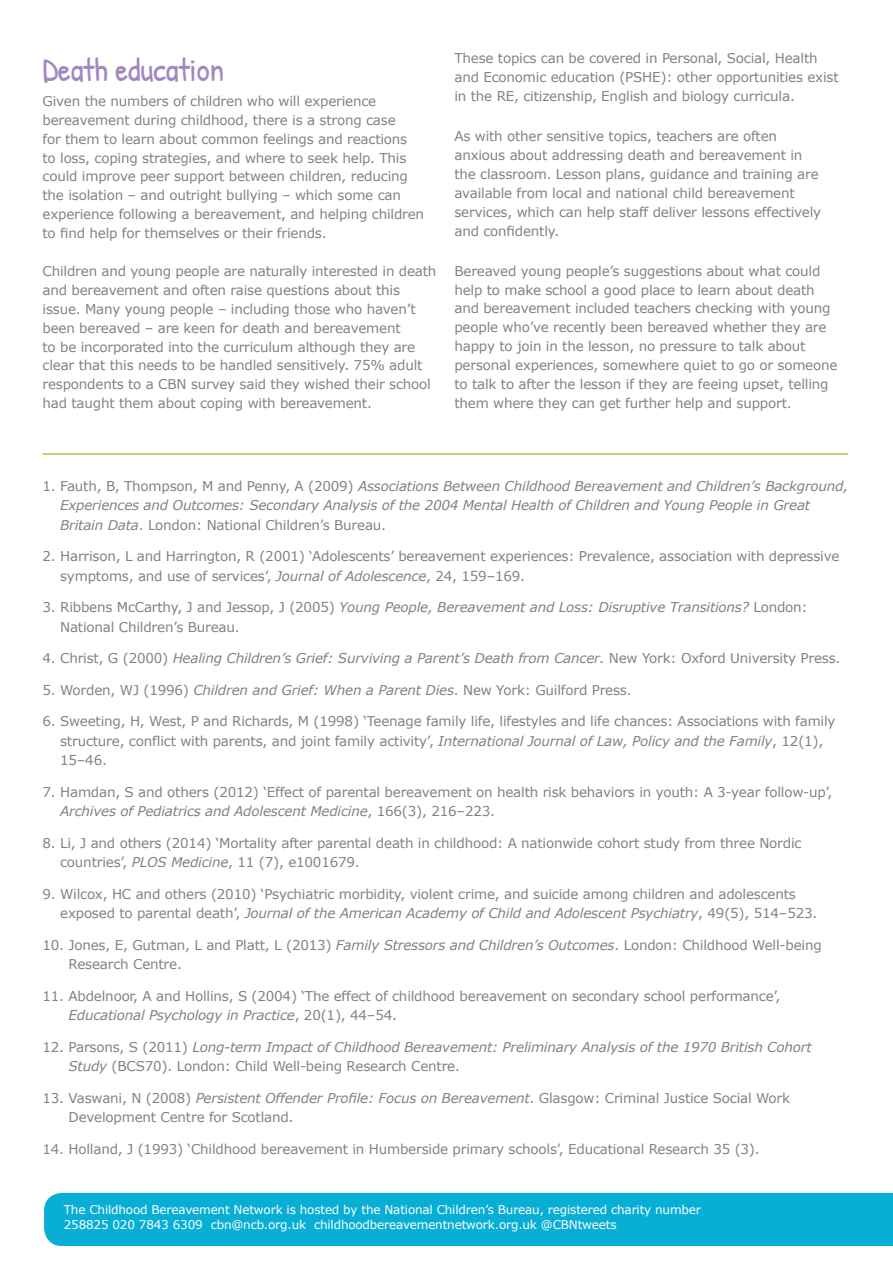
<style>
.page{position:relative;width:893px;height:1263px;background:#fff}
.page>*{position:absolute;margin:0;border:0;box-sizing:border-box;transform-origin:0 0}
.t1{font:33px "Patrick Hand";letter-spacing:-.01em;color:#a288bf}
.t2{font:13.5px/18.9px "Verdana";letter-spacing:-.015em;color:#808285}
.t3{font:italic 13.5px/19.5px "Verdana";letter-spacing:-.015em;color:#808285}
.t4{font:12px/15px "Verdana";letter-spacing:-.015em;color:#fff}
.s1{font-style:normal}
.s2{font-style:italic}
</style>
<div class="page">
<div style="left:44px;top:1193px;width:849px;height:53px;background:#08aed4"></div>
<hr style="left:43px;top:453px;width:805px;height:2px;background:#a1cc3a">
<p class="t1" style="left:43px;top:47px;width:183px">Death education</p>
<p class="t2" style="left:43px;top:92px;width:383px">Given the numbers of children who will experience bereavement during childhood, there is a strong case<br>for them to learn about common feelings and reactions<br>to loss, coping strategies, and where to seek help. This could improve peer support between children, reducing the isolation – and outright bullying – which some can experience following a bereavement, and helping children to find help for themselves or their friends.</p>
<p class="t2" style="left:43px;top:262px;width:395px">Children and young people are naturally interested in death and bereavement and often raise questions about this issue. Many young people – including those who haven’t been bereaved – are keen for death and bereavement<br>to be incorporated into the curriculum although they are clear that this needs to be handled sensitively. 75% adult respondents to a CBN survey said they wished their school had taught them about coping with bereavement.</p>
<p class="t2" style="left:454px;top:49px;width:386px">These topics can be covered in Personal, Social, Health and Economic education (PSHE): other opportunities exist in the RE, citizenship, English and biology curricula.</p>
<p class="t2" style="left:454px;top:127px;width:368px">As with other sensitive topics, teachers are often anxious about addressing death and bereavement in the classroom. Lesson plans, guidance and training are available from local and national child bereavement services, which can help staff deliver lessons effectively and confidently.</p>
<p class="t2" style="left:454px;top:261px;width:385px">Bereaved young people’s suggestions about what could help to make school a good place to learn about death and bereavement included teachers checking with young people who’ve recently been bereaved whether they are happy to join in the lesson, no pressure to talk about personal experiences, somewhere quiet to go or someone to talk to after the lesson if they are feeing upset, telling them where they can get further help and support.</p>
<p class="t3" style="left:60px;top:476px;width:790px;text-indent:-18px"><span class="s1">1. Fauth, B, Thompson, M and Penny, A (2009)</span> Associations Between Childhood Bereavement and Children’s Background,<br>Experiences and Outcomes: Secondary Analysis of the 2004 Mental Health of Children and Young People in Great<br>Britain Data<span class="s1">. London: National Children’s Bureau.</span></p>
<p class="t2" style="left:60px;top:547px;width:781px;line-height:19.5px;text-indent:-18px">2. Harrison, L and Harrington, R (2001) ‘Adolescents’ bereavement experiences: Prevalence, association with depressive symptoms, and use of services’, <span class="s2">Journal of Adolescence</span>, 24, 159–169.</p>
<p class="t2" style="left:60px;top:598px;width:749px;line-height:19.5px;text-indent:-18px">3. Ribbens McCarthy, J and Jessop, J (2005) <span class="s2">Young People, Bereavement and Loss: Disruptive Transitions?</span> London:<br>National Children’s Bureau.</p>
<p class="t3" style="left:43px;top:649px;width:799px"><span class="s1">4. Christ, G (2000)</span> Healing Children’s Grief: Surviving a Parent’s Death from Cancer. <span class="s1">New York: Oxford University Press.</span></p>
<p class="t2" style="left:43px;top:681px;width:591px">5. Worden, WJ (1996) <span class="s2">Children and Grief: When a Parent Dies</span>. New York: Guilford Press.</p>
<p class="t2" style="left:60px;top:712px;width:777px;line-height:19.5px;text-indent:-18px">6. Sweeting, H, West, P and Richards, M (1998) ‘Teenage family life, lifestyles and life chances: Associations with family structure, conflict with parents, and joint family activity’, <span class="s2">International Journal of Law, Policy and the Family</span>, 12(1),<br>15–46.</p>
<p class="t2" style="left:60px;top:782px;width:774px;line-height:19.5px;text-indent:-18px">7. Hamdan, S and others (2012) ‘Effect of parental bereavement on health risk behaviors in youth: A 3-year follow-up’,<br><span class="s2">Archives of Pediatrics and Adolescent Medicine</span>, 166(3), 216–223.</p>
<p class="t2" style="left:60px;top:833px;width:743px;line-height:19.5px;text-indent:-18px">8. Li, J and others (2014) ‘Mortality after parental death in childhood: A nationwide cohort study from three Nordic countries’, <span class="s2">PLOS Medicine</span>, 11 (7), e1001679.</p>
<p class="t2" style="left:60px;top:884px;width:759px;line-height:19.5px;text-indent:-18px">9. Wilcox, HC and others (2010) ‘Psychiatric morbidity, violent crime, and suicide among children and adolescents exposed to parental death’, <span class="s2">Journal of the American Academy of Child and Adolescent Psychiatry</span>, 49(5), 514–523.</p>
<p class="t2" style="left:69px;top:935px;width:755px;line-height:19.5px;text-indent:-26px">10. Jones, E, Gutman, L and Platt, L (2013) <span class="s2">Family Stressors and Children’s Outcomes</span>. London: Childhood Well-being<br>Research Centre.</p>
<p class="t2" style="left:69px;top:986px;width:713px;line-height:19.5px;text-indent:-26px">11. Abdelnoor, A and Hollins, S (2004) ‘The effect of childhood bereavement on secondary school performance’,<br><span class="s2">Educational Psychology in Practice</span>, 20(1), 44–54.</p>
<p class="t3" style="left:69px;top:1037px;width:745px;text-indent:-26px"><span class="s1">12. Parsons, S (2011)</span> Long-term Impact of Childhood Bereavement: Preliminary Analysis of the 1970 British Cohort<br>Study <span class="s1">(BCS70). London: Child Well-being Research Centre.</span></p>
<p class="t2" style="left:69px;top:1088px;width:723px;line-height:19.5px;text-indent:-26px">13. Vaswani, N (2008) <span class="s2">Persistent Offender Profile: Focus on Bereavement</span>. Glasgow: Criminal Justice Social Work<br>Development Centre for Scotland.</p>
<p class="t2" style="left:43px;top:1140px;width:719px">14. Holland, J (1993) ‘Childhood bereavement in Humberside primary schools’, Educational Research 35 (3).</p>
<p class="t4" style="left:64px;top:1202px;width:639px">The Childhood Bereavement Network is hosted by the National Children’s Bureau, registered charity number<br>258825 020 7843 6309 cbn@ncb.org.uk childhoodbereavementnetwork.org.uk @CBNtweets</p>
</div>
